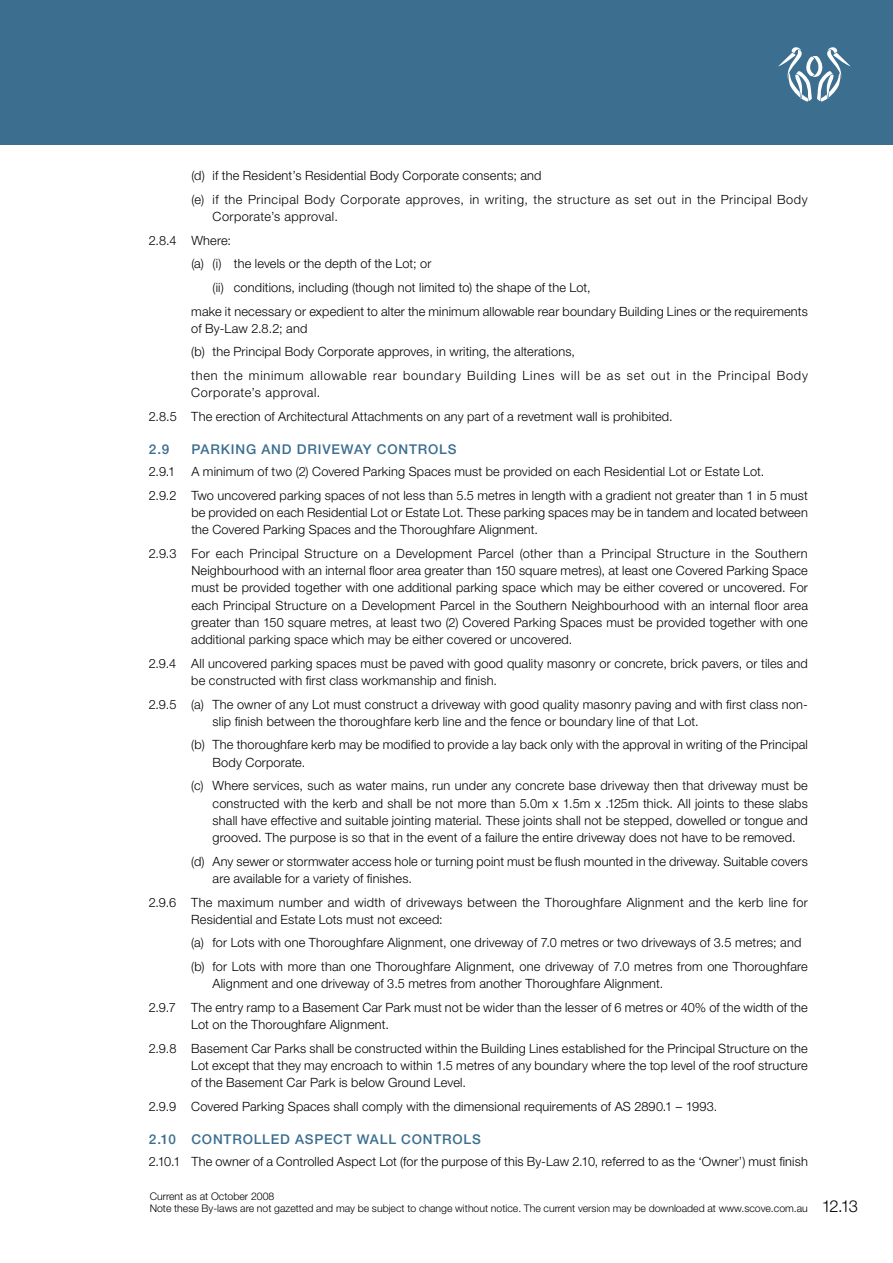
<style>
.page{position:relative;width:893px;height:1263px;background:#fff}
.page>*{position:absolute;margin:0;border:0;box-sizing:border-box;transform-origin:0 0}
.t1{font:300 16.5px "Helvetica Neue";color:#000}
.t2{font:500 13.5px "Helvetica Neue";letter-spacing:.06em;color:#3b6e8f}
.t3{font:300 12.75px/17.2px "Helvetica Neue";letter-spacing:.015em;color:#000}
.t4{font:300 12.75px/23.7px "Helvetica Neue";letter-spacing:.05em;color:#000}
.t5{font:300 12.75px/23.7px "Helvetica Neue";letter-spacing:.035em;color:#000}
.t6{font:300 10.5px/12px "Helvetica Neue";color:#000}
</style>
<div class="page">
<div style="left:0;top:0;width:893px;height:145px;background:#3b6e8f"></div>
<svg style="left:778px;top:47px;width:72px;height:55px"></svg>
<p class="t5" style="left:191px;top:163px;width:618px">(d) if the Resident’s Residential Body Corporate consents; and<br>(e) if the Principal Body Corporate approves, in writing, the structure as set out in the Principal Body</p>
<p class="t3" style="left:149px;top:204px;width:191px;line-height:23.7px;text-indent:64px">Corporate’s approval.<br>2.8.4 Where:</p>
<p class="t3" style="left:191px;top:255px;width:242px">(a) (i) the levels or the depth of the Lot; or</p>
<p class="t3" style="left:213px;top:278px;width:380px">(ii) conditions, including (though not limited to) the shape of the Lot,</p>
<p class="t3" style="left:191px;top:302px;width:618px">make it necessary or expedient to alter the minimum allowable rear boundary Building Lines or the requirements</p>
<p class="t4" style="left:191px;top:316px;width:618px">of By-Law 2.8.2; and<br>(b) the Principal Body Corporate approves, in writing, the alterations,<br>then the minimum allowable rear boundary Building Lines will be as set out in the Principal Body</p>
<p class="t3" style="left:149px;top:381px;width:525px;line-height:23.7px;text-indent:43px">Corporate’s approval.<br>2.8.5 The erection of Architectural Attachments on any part of a revetment wall is prohibited.</p>
<p class="t2" style="left:149px;top:442px;width:22px">2.9</p>
<p class="t2" style="left:191px;top:442px;width:267px">PARKING AND DRIVEWAY CONTROLS</p>
<p class="t3" style="left:149px;top:462px;width:28px">2.9.1</p>
<p class="t3" style="left:149px;top:459px;width:661px;line-height:23.7px;text-align:center">A minimum of two (2) Covered Parking Spaces must be provided on each Residential Lot or Estate Lot.<br>2.9.2 Two uncovered parking spaces of not less than 5.5 metres in length with a gradient not greater than 1 in 5 must</p>
<p class="t3" style="left:191px;top:503px;width:618px">be provided on each Residential Lot or Estate Lot. These parking spaces may be in tandem and located between the Covered Parking Spaces and the Thoroughfare Alignment.</p>
<p class="t3" style="left:191px;top:544px;width:618px;text-align:justify;text-indent:-43px">2.9.3 For each Principal Structure on a Development Parcel (other than a Principal Structure in the Southern Neighbourhood with an internal floor area greater than 150 square metres), at least one Covered Parking Space must be provided together with one additional parking space which may be either covered or uncovered. For each Principal Structure on a Development Parcel in the Southern Neighbourhood with an internal floor area greater than 150 square metres, at least two (2) Covered Parking Spaces must be provided together with one additional parking space which may be either covered or uncovered.</p>
<p class="t3" style="left:191px;top:654px;width:618px;text-indent:-43px">2.9.4 All uncovered parking spaces must be paved with good quality masonry or concrete, brick pavers, or tiles and be constructed with first class workmanship and finish.</p>
<p class="t3" style="left:213px;top:695px;width:597px;text-indent:-64px">2.9.5 (a) The owner of any Lot must construct a driveway with good quality masonry paving and with first class non&shy;slip finish between the thoroughfare kerb line and the fence or boundary line of that Lot.</p>
<p class="t3" style="left:213px;top:736px;width:597px;text-indent:-21px">(b) The thoroughfare kerb may be modified to provide a lay back only with the approval in writing of the Principal<br>Body Corporate.</p>
<p class="t3" style="left:213px;top:777px;width:597px;text-align:justify;text-indent:-21px">(c) Where services, such as water mains, run under any concrete base driveway then that driveway must be constructed with the kerb and shall be not more than 5.0m x 1.5m x .125m thick. All joints to these slabs shall have effective and suitable jointing material. These joints shall not be stepped, dowelled or tongue and grooved. The purpose is so that in the event of a failure the entire driveway does not have to be removed.</p>
<p class="t3" style="left:213px;top:852px;width:597px;text-indent:-21px">(d) Any sewer or stormwater access hole or turning point must be flush mounted in the driveway. Suitable covers are available for a variety of finishes.</p>
<p class="t3" style="left:191px;top:893px;width:618px;text-indent:-43px">2.9.6 The maximum number and width of driveways between the Thoroughfare Alignment and the kerb line for<br>Residential and Estate Lots must not exceed:</p>
<p class="t3" style="left:191px;top:931px;width:618px;line-height:23.7px">(a) for Lots with one Thoroughfare Alignment, one driveway of 7.0 metres or two driveways of 3.5 metres; and (b) for Lots with more than one Thoroughfare Alignment, one driveway of 7.0 metres from one Thoroughfare</p>
<p class="t3" style="left:149px;top:972px;width:661px;line-height:23.7px;text-indent:64px">Alignment and one driveway of 3.5 metres from another Thoroughfare Alignment.<br>2.9.7 The entry ramp to a Basement Car Park must not be wider than the lesser of 6 metres or 40% of the width of the</p>
<p class="t3" style="left:149px;top:1012px;width:661px;line-height:23.7px;text-indent:43px">Lot on the Thoroughfare Alignment.<br>2.9.8 Basement Car Parks shall be constructed within the Building Lines established for the Principal Structure on the</p>
<p class="t3" style="left:191px;top:1056px;width:618px">Lot except that they may encroach to within 1.5 metres of any boundary where the top level of the roof structure of the Basement Car Park is below Ground Level.</p>
<p class="t3" style="left:149px;top:1097px;width:570px">2.9.9 Covered Parking Spaces shall comply with the dimensional requirements of AS 2890.1 – 1993.</p>
<p class="t2" style="left:149px;top:1131px;width:334px">2.10 CONTROLLED ASPECT WALL CONTROLS</p>
<p class="t3" style="left:149px;top:1152px;width:660px">2.10.1 The owner of a Controlled Aspect Lot (for the purpose of this By-Law 2.10, referred to as the ‘Owner’) must finish</p>
<p class="t6" style="left:150px;top:1190px;width:660px">Current as at October 2008<br>Note these By-laws are not gazetted and may be subject to change without notice. The current version may be downloaded at www.scove.com.au</p>
<p class="t1" style="left:822px;top:1196px;width:38px">12.13</p>
</div>
